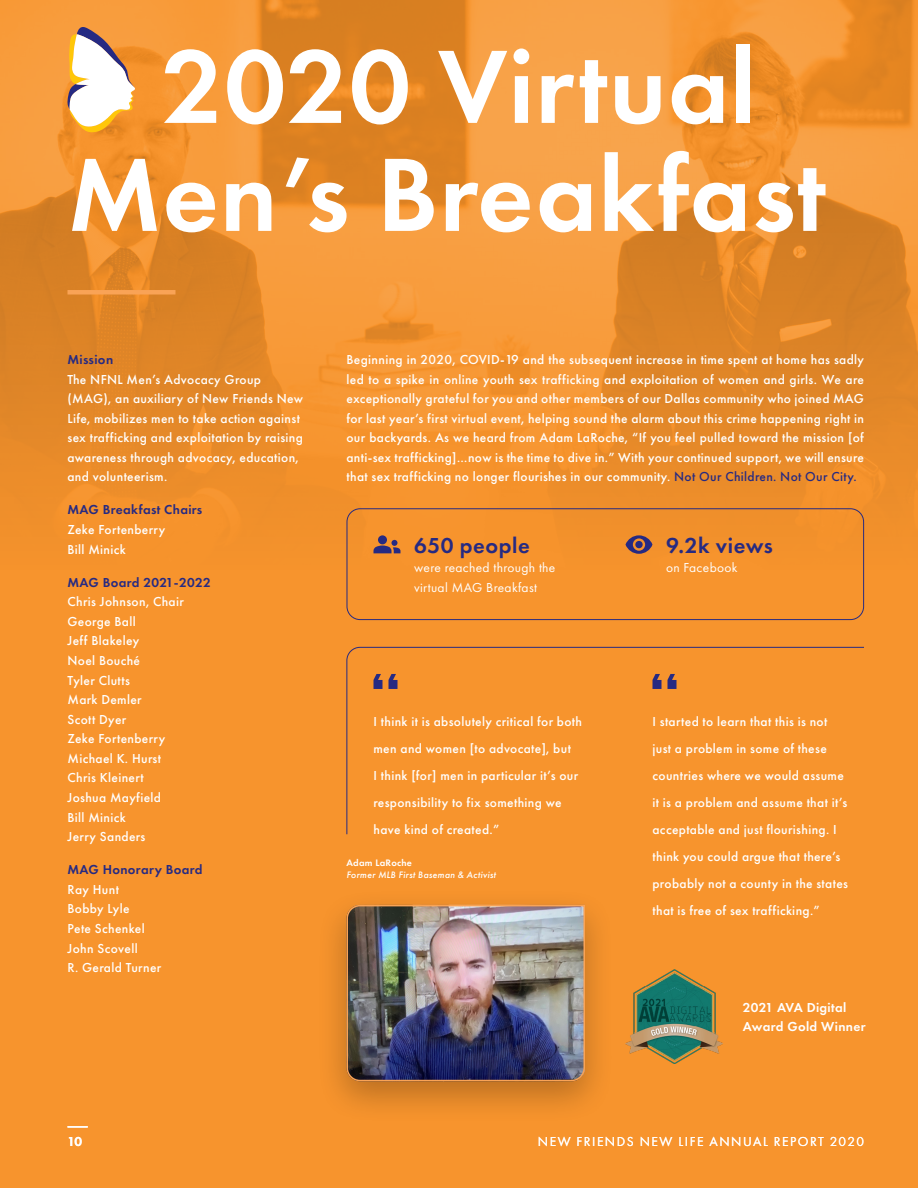
<style>
.page{position:relative;width:918px;height:1188px;background:#f7942d}
.page>*{position:absolute;margin:0;border:0;box-sizing:border-box;transform-origin:0 0}
.t1{font:600 108px/108px "Futura PT";letter-spacing:.01em;color:#fff;text-align:center}
.t2{font:600 22.5px "Futura PT";letter-spacing:.025em;color:#262a82}
.t3{font:500 13.5px/19.6px "Futura PT";letter-spacing:.025em;color:#fff}
.t4{font:600 13.5px "Futura PT";letter-spacing:.025em;color:#262a82}
.t5{font:13.5px/19.5px "Futura PT";letter-spacing:.025em;color:#fff}
.t6{font:13.5px "Futura PT";letter-spacing:.11em;color:#fff}
.t7{font:600 13.5px/19.6px "Futura PT";letter-spacing:.025em;color:#fff}
.t8{font:600 13.5px "Futura PT";color:#ea368e}
.t9{font:italic 500 9.75px "Futura PT";letter-spacing:.025em;color:#fff}
.t10{font:600 9.75px "Futura PT";letter-spacing:.025em;color:#fff}
.s1{color:#fff}
.s2{color:#262a82}
</style>
<div class="page">
<img style="left:0;top:0;width:918px;height:579px">
<div style="left:68px;top:290px;width:108px;height:5px;background:#f9a356"></div>
<div style="left:347px;top:508px;width:517px;height:112px;border:1px solid #262a82;border-radius:13px"></div>
<img style="left:626px;top:969px;width:97px;height:94px">
<svg style="left:626px;top:535px;width:26px;height:19px"></svg>
<svg style="left:373px;top:540px;width:27px;height:13px"></svg>
<div style="left:378px;top:535px;width:9px;height:9px;background:#262a82;border-radius:50%"></div>
<svg style="left:346px;top:647px;width:518px;height:188px"></svg>
<svg style="left:374px;top:674px;width:24px;height:15px"></svg>
<svg style="left:653px;top:674px;width:24px;height:15px"></svg>
<div style="left:316px;top:888px;width:299px;height:237px;background:#000;opacity:.25"></div>
<img style="left:346px;top:904px;width:240px;height:178px">
<svg style="left:67px;top:27px;width:68px;height:106px"></svg>
<hr style="left:68px;top:1126px;width:20px;height:2px;background:#fff">
<h1 class="t1" style="left:68px;top:32px;width:760px">2020 Virtual<br>Men’s Breakfast</h1>
<p class="t4" style="left:68px;top:351px;width:47px">Mission</p>
<p class="t3" style="left:68px;top:369px;width:237px">The NFNL Men’s Advocacy Group (MAG), an auxiliary of New Friends New Life, mobilizes men to take action against sex trafficking and exploitation by raising awareness through advocacy, education, and volunteerism.</p>
<p class="t4" style="left:68px;top:501px;width:136px">MAG Breakfast Chairs</p>
<p class="t3" style="left:68px;top:520px;width:99px">Zeke Fortenberry<br>Bill Minick</p>
<p class="t4" style="left:68px;top:574px;width:145px">MAG Board 2021-2022</p>
<p class="t3" style="left:68px;top:592px;width:118px">Chris Johnson, Chair<br>George Ball<br>Jeff Blakeley<br>Noel Bouché<br>Tyler Clutts<br>Mark Demler<br>Scott Dyer<br>Zeke Fortenberry<br>Michael K. Hurst<br>Chris Kleinert<br>Joshua Mayfield<br>Bill Minick<br>Jerry Sanders</p>
<p class="t4" style="left:68px;top:861px;width:137px">MAG Honorary Board</p>
<p class="t3" style="left:68px;top:879px;width:95px">Ray Hunt<br>Bobby Lyle<br>Pete Schenkel<br>John Scovell<br>R. Gerald Turner</p>
<p class="t8" style="left:54px;top:1135px;width:30px">10<span class="s1">10</span></p>
<p class="t3" style="left:346px;top:350px;width:519px;text-align:justify">Beginning in 2020, COVID-19 and the subsequent increase in time spent at home has sadly led to a spike in online youth sex trafficking and exploitation of women and girls. We are exceptionally grateful for you and other members of our Dallas community who joined MAG for last year’s first virtual event, helping sound the alarm about this crime happening right in our backyards. As we heard from Adam LaRoche, “If you feel pulled toward the mission [of anti-sex trafficking]…now is the time to dive in.” With your continued support, we will ensure that sex trafficking no longer flourishes in our community. <span class="s2">Not Our Children. Not Our City.</span></p>
<h2 class="t2" style="left:414px;top:531px;width:117px">650 people</h2>
<p class="t5" style="left:414px;top:558px;width:143px">were reached through the virtual MAG Breakfast</p>
<p class="t3" style="left:374px;top:708px;width:210px;line-height:27px">I think it is absolutely critical for both men and women [to advocate], but<br>I think [for] men in particular it’s our responsibility to fix something we have kind of created.”</p>
<p class="t10" style="left:346px;top:857px;width:67px">Adam LaRoche</p>
<p class="t9" style="left:346px;top:869px;width:151px">Former MLB First Baseman &amp; Activist</p>
<h2 class="t2" style="left:666px;top:531px;width:108px">9.2k views</h2>
<p class="t5" style="left:666px;top:558px;width:73px">on Facebook</p>
<p class="t3" style="left:652px;top:708px;width:197px;line-height:27px">I started to learn that this is not just a problem in some of these countries where we would assume it is a problem and assume that it’s acceptable and just flourishing. I think you could argue that there’s probably not a county in the states that is free of sex trafficking.”</p>
<p class="t7" style="left:743px;top:997px;width:124px">2021 AVA Digital<br>Award Gold Winner</p>
<p class="t6" style="left:538px;top:1134px;width:328px">NEW FRIENDS NEW LIFE ANNUAL REPORT 2020</p>
</div>
